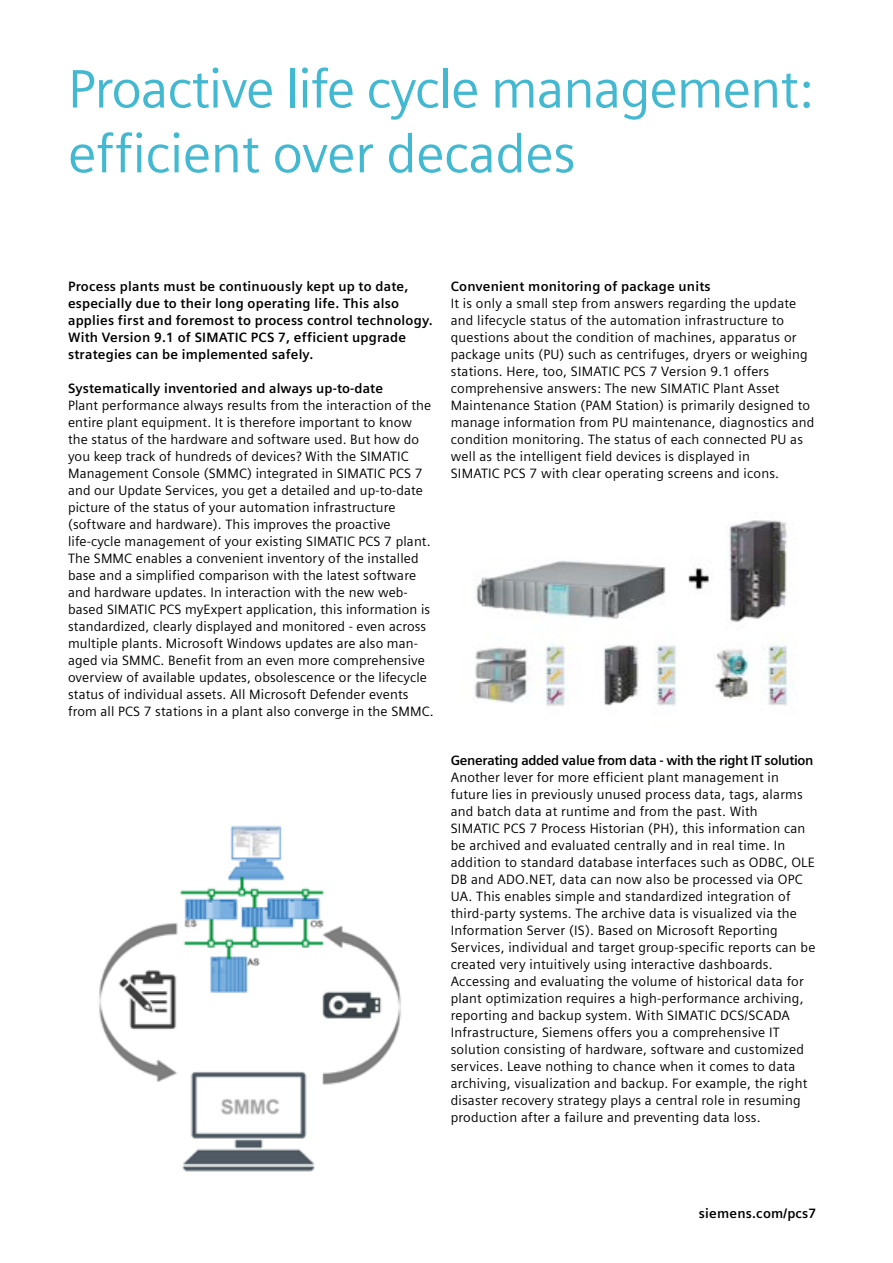
<style>
.page{position:relative;width:893px;height:1263px;background:#fff}
.page>*{position:absolute;margin:0;border:0;box-sizing:border-box;transform-origin:0 0}
.t1{font:54px/64.8px "Siemens Sans Global";letter-spacing:-.02em;color:#43b9d1}
.t2{font:13.5px/17px "Siemens Sans Global";letter-spacing:.015em;color:#000}
.t3{font:700 13.5px/17px "Siemens Sans Global";letter-spacing:.015em;color:#000}
.t4{font:700 13.5px "Siemens Sans Global";letter-spacing:-.025em;color:#000}
</style>
<div class="page">
<img style="left:474px;top:520px;width:320px;height:187px">
<img style="left:99px;top:825px;width:302px;height:347px">
<h1 class="t1" style="left:68px;top:59px;width:747px">Proactive life cycle management: efficient over decades</h1>
<p class="t3" style="left:68px;top:278px;width:366px">Process plants must be continuously kept up to date, especially due to their long operating life. This also applies first and foremost to process control technology.<br>With Version 9.1 of SIMATIC PCS 7, efficient upgrade strategies can be implemented safely.</p>
<p class="t3" style="left:68px;top:380px;width:316px">Systematically inventoried and always up-to-date</p>
<p class="t2" style="left:68px;top:397px;width:367px">Plant performance always results from the interaction of the entire plant equipment. It is therefore important to know the status of the hardware and software used. But how do you keep track of hundreds of devices? With the SIMATIC Management Console (SMMC) integrated in SIMATIC PCS 7 and our Update Services, you get a detailed and up-to-date picture of the status of your automation infrastructure (software and hardware). This improves the proactive life-cycle management of your existing SIMATIC PCS 7 plant.<br>The SMMC enables a convenient inventory of the installed base and a simplified comparison with the latest software and hardware updates. In interaction with the new web&shy;based SIMATIC PCS myExpert application, this information is standardized, clearly displayed and monitored - even across multiple plants. Microsoft Windows updates are also man&shy;aged via SMMC. Benefit from an even more comprehensive overview of available updates, obsolescence or the lifecycle status of individual assets. All Microsoft Defender events from all PCS 7 stations in a plant also converge in the SMMC.</p>
<p class="t3" style="left:451px;top:278px;width:261px">Convenient monitoring of package units</p>
<p class="t2" style="left:451px;top:295px;width:365px">It is only a small step from answers regarding the update and lifecycle status of the automation infrastructure to questions about the condition of machines, apparatus or package units (PU) such as centrifuges, dryers or weighing stations. Here, too, SIMATIC PCS 7 Version 9.1 offers comprehensive answers: The new SIMATIC Plant Asset Maintenance Station (PAM Station) is primarily designed to manage information from PU maintenance, diagnostics and condition monitoring. The status of each connected PU as well as the intelligent field devices is displayed in<br>SIMATIC PCS 7 with clear operating screens and icons.</p>
<p class="t4" style="left:451px;top:752px;width:364px">Generating added value from data - with the right IT solution</p>
<p class="t2" style="left:451px;top:769px;width:366px">Another lever for more efficient plant management in future lies in previously unused process data, tags, alarms and batch data at runtime and from the past. With<br>SIMATIC PCS 7 Process Historian (PH), this information can be archived and evaluated centrally and in real time. In addition to standard database interfaces such as ODBC, OLE DB and ADO.NET, data can now also be processed via OPC UA. This enables simple and standardized integration of third-party systems. The archive data is visualized via the Information Server (IS). Based on Microsoft Reporting Services, individual and target group-specific reports can be created very intuitively using interactive dashboards.<br>Accessing and evaluating the volume of historical data for plant optimization requires a high-performance archiving, reporting and backup system. With SIMATIC DCS/SCADA Infrastructure, Siemens offers you a comprehensive IT solution consisting of hardware, software and customized services. Leave nothing to chance when it comes to data archiving, visualization and backup. For example, the right disaster recovery strategy plays a central role in resuming production after a failure and preventing data loss.</p>
<p class="t3" style="left:699px;top:1204px;width:119px">siemens.com/pcs7</p>
</div>
